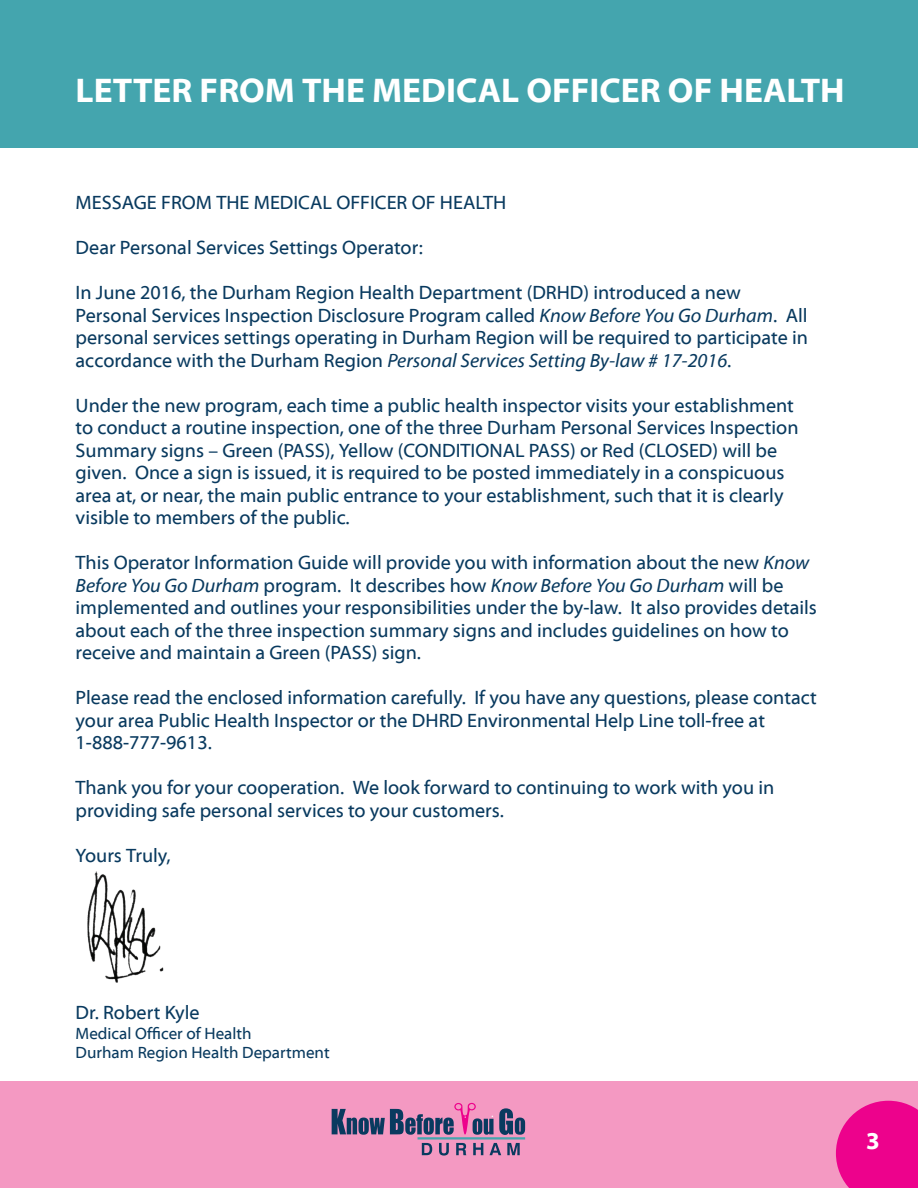
<style>
.page{position:relative;width:918px;height:1188px;background:#fff}
.page>*{position:absolute;margin:0;border:0;box-sizing:border-box;transform-origin:0 0}
.t1{font:700 34.5px "Myriad Web Pro";color:#fff}
.t2{font:700 24px "Myriad Web Pro";color:#fff}
.Text{font:19.5px/22.5px "Myriad Web Pro";color:#093a5f}
.Text-2{font:16.5px "Myriad Web Pro";color:#093a5f}
.s1{font-style:italic}
</style>
<div class="page">
<div style="left:0;top:0;width:918px;height:147px;background:#44a5ae"></div>
<div style="left:0;top:1082px;width:918px;height:106px;background:#f499c2"></div>
<svg style="left:836px;top:1101px;width:82px;height:87px;background:#ed1292"></svg>
<svg style="left:422px;top:1143px;width:10px;height:12px"></svg>
<svg style="left:439px;top:1143px;width:10px;height:13px"></svg>
<svg style="left:456px;top:1143px;width:10px;height:12px"></svg>
<svg style="left:473px;top:1143px;width:10px;height:12px"></svg>
<svg style="left:490px;top:1143px;width:11px;height:12px"></svg>
<svg style="left:507px;top:1143px;width:13px;height:12px"></svg>
<hr style="left:418px;top:1137px;width:107px;height:3px;background:#44a5ae">
<svg style="left:332px;top:1103px;width:193px;height:32px"></svg>
<img style="left:88px;top:872px;width:76px;height:110px">
<h2 class="t1" style="left:76px;top:71px;width:771px">LETTER FROM THE MEDICAL OFFICER OF HEALTH</h2>
<p class="Text" style="left:76px;top:192px;width:432px">MESSAGE FROM THE MEDICAL OFFICER OF HEALTH</p>
<p class="Text" style="left:76px;top:237px;width:349px">Dear Personal Services Settings Operator:</p>
<p class="Text" style="left:76px;top:282px;width:734px">In June 2016, the Durham Region Health Department (DRHD) introduced a new Personal Services Inspection Disclosure Program called <span class="s1">Know Before You Go Durham</span>. All personal services settings operating in Durham Region will be required to participate in accordance with the Durham Region <span class="s1">Personal Services Setting By-law # 17-2016</span>.</p>
<p class="Text" style="left:76px;top:394px;width:724px">Under the new program, each time a public health inspector visits your establishment to conduct a routine inspection, one of the three Durham Personal Services Inspection Summary signs – Green (PASS), Yellow (CONDITIONAL PASS) or Red (CLOSED) will be given. Once a sign is issued, it is required to be posted immediately in a conspicuous area at, or near, the main public entrance to your establishment, such that it is clearly visible to members of the public.</p>
<p class="Text" style="left:76px;top:552px;width:743px">This Operator Information Guide will provide you with information about the new <span class="s1">Know Before You Go Durham</span> program. It describes how <span class="s1">Know Before You Go Durham</span> will be implemented and outlines your responsibilities under the by-law. It also provides details about each of the three inspection summary signs and includes guidelines on how to receive and maintain a Green (PASS) sign.</p>
<p class="Text" style="left:76px;top:687px;width:743px">Please read the enclosed information carefully. If you have any questions, please contact your area Public Health Inspector or the DHRD Environmental Help Line toll-free at<br>1-888-777-9613.</p>
<p class="Text" style="left:76px;top:777px;width:700px">Thank you for your cooperation. We look forward to continuing to work with you in providing safe personal services to your customers.</p>
<p class="Text" style="left:76px;top:844px;width:96px">Yours Truly,</p>
<p class="Text" style="left:76px;top:1002px;width:126px">Dr. Robert Kyle</p>
<p class="Text-2" style="left:76px;top:1024px;width:177px">Medical Officer of Health</p>
<p class="Text-2" style="left:76px;top:1044px;width:256px">Durham Region Health Department</p>
<p class="t2" style="left:866px;top:1128px;width:15px">3</p>
</div>
